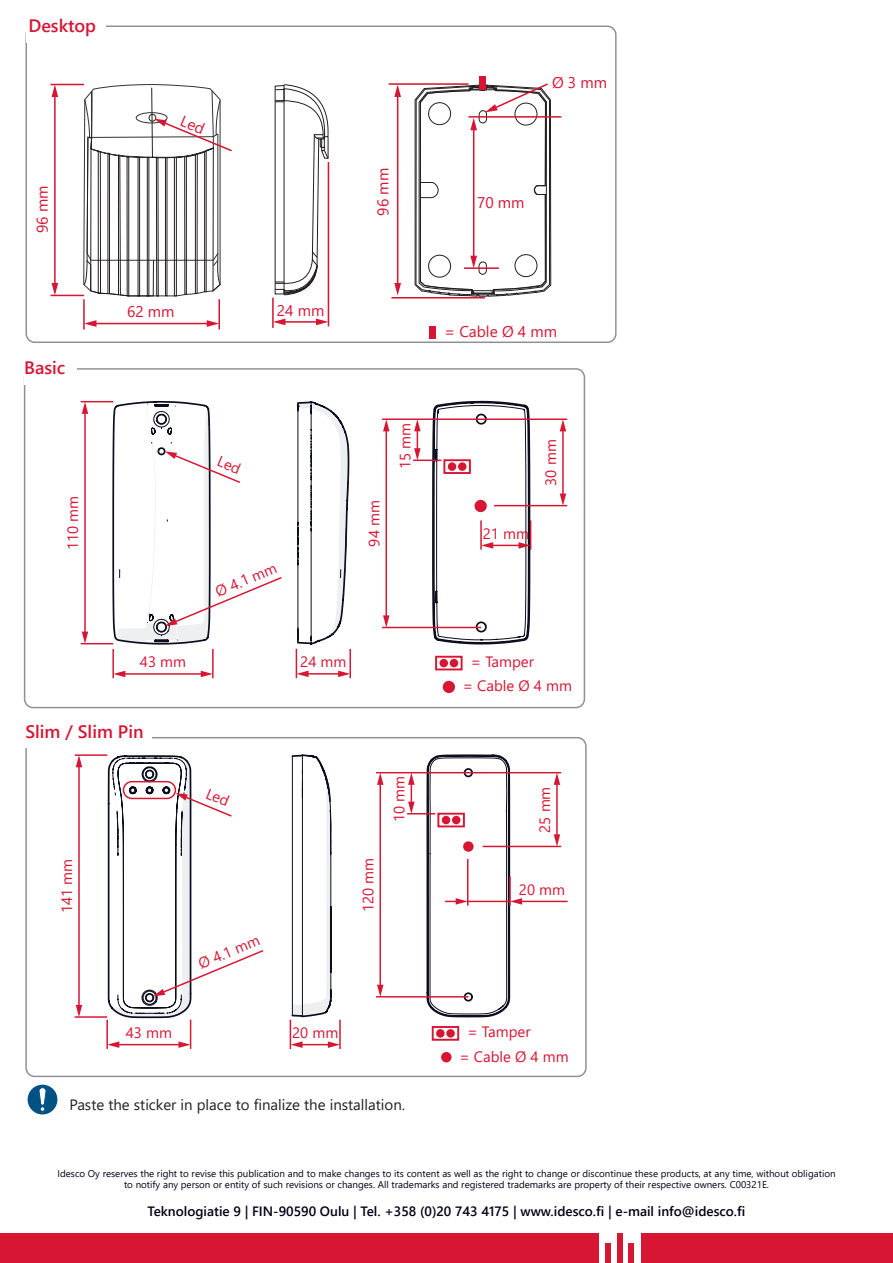
<style>
.page{position:relative;width:893px;height:1263px;background:#fff}
.page>*{position:absolute;margin:0;border:0;box-sizing:border-box;transform-origin:0 0}
.t1{font:600 18px "Segoe UI";color:#d71634}
.t2{font:15.45px "Segoe UI";color:#d71634}
.t3{font:15px/24.2px "Segoe UI";color:#d71634}
.t4{font:15px "Segoe UI";color:#231f20}
.t5{font:600 13.5px "Segoe UI";color:#000016}
.t6{font:9.75px "Segoe UI";color:#000016}
</style>
<div class="page">
<div style="left:28px;top:1085px;width:29px;height:29px;background:#005285;border-radius:50%"></div>
<div style="left:39px;top:1106px;width:7px;height:6px;border:1px solid #005285;border-radius:50%"></div>
<svg style="left:39px;top:1087px;width:7px;height:24px"></svg>
<hr style="left:81px;top:643px;width:32px;height:1px;background:#d71634">
<hr style="left:81px;top:401px;width:32px;height:1px;background:#d71634">
<hr style="left:84px;top:412px;width:2px;height:222px;background:#d71634">
<svg style="left:82px;top:632px;width:6px;height:11px"></svg>
<svg style="left:82px;top:402px;width:6px;height:12px"></svg>
<hr style="left:349px;top:649px;width:2px;height:29px;background:#d71634">
<hr style="left:382px;top:627px;width:99px;height:1px;background:#d71634">
<hr style="left:382px;top:418px;width:104px;height:2px;background:#d71634">
<hr style="left:386px;top:429px;width:1px;height:189px;background:#d71634">
<svg style="left:383px;top:615px;width:6px;height:12px"></svg>
<svg style="left:383px;top:420px;width:6px;height:11px"></svg>
<hr style="left:494px;top:505px;width:73px;height:1px;background:#d71634">
<hr style="left:486px;top:418px;width:81px;height:2px;background:#d71634">
<hr style="left:562px;top:429px;width:2px;height:67px;background:#d71634">
<svg style="left:560px;top:493px;width:6px;height:12px"></svg>
<svg style="left:560px;top:420px;width:6px;height:11px"></svg>
<svg style="left:413px;top:400px;width:118px;height:294px"></svg>
<div style="left:474px;top:500px;width:13px;height:12px;background:#d71634;border-radius:50%"></div>
<svg style="left:446px;top:462px;width:22px;height:9px"></svg>
<div style="left:443px;top:459px;width:28px;height:15px;border:2px solid #d71634"></div>
<div style="left:448px;top:462px;width:8px;height:9px;background:#d71634;border-radius:50%"></div>
<div style="left:458px;top:462px;width:8px;height:9px;background:#d71634;border-radius:50%"></div>
<svg style="left:438px;top:659px;width:22px;height:8px"></svg>
<div style="left:435px;top:656px;width:28px;height:14px;border:2px solid #d71634"></div>
<div style="left:439px;top:659px;width:9px;height:8px;background:#d71634;border-radius:50%"></div>
<div style="left:450px;top:659px;width:8px;height:8px;background:#d71634;border-radius:50%"></div>
<div style="left:443px;top:681px;width:12px;height:12px;background:#d71634;border-radius:50%"></div>
<div style="left:24px;top:368px;width:561px;height:340px;border:2px solid #8f9194;border-radius:9px"></div>
<hr style="left:190px;top:1019px;width:1px;height:30px;background:#d71634">
<hr style="left:106px;top:1020px;width:2px;height:29px;background:#d71634">
<hr style="left:117px;top:1044px;width:64px;height:1px;background:#d71634">
<svg style="left:178px;top:1041px;width:12px;height:7px"></svg>
<svg style="left:107px;top:1041px;width:12px;height:7px"></svg>
<svg style="left:290px;top:754px;width:51px;height:295px"></svg>
<hr style="left:376px;top:996px;width:92px;height:1px;background:#d71634">
<hr style="left:376px;top:772px;width:104px;height:1px;background:#d71634">
<hr style="left:379px;top:783px;width:2px;height:204px;background:#d71634">
<svg style="left:377px;top:985px;width:6px;height:12px"></svg>
<svg style="left:377px;top:773px;width:6px;height:12px"></svg>
<hr style="left:483px;top:846px;width:78px;height:1px;background:#d71634">
<hr style="left:480px;top:772px;width:81px;height:1px;background:#d71634">
<hr style="left:556px;top:783px;width:2px;height:53px;background:#d71634">
<svg style="left:554px;top:834px;width:6px;height:12px"></svg>
<svg style="left:554px;top:773px;width:6px;height:12px"></svg>
<hr style="left:520px;top:901px;width:48px;height:1px;background:#d71634">
<svg style="left:407px;top:754px;width:115px;height:277px"></svg>
<hr style="left:468px;top:901px;width:42px;height:1px;background:#d71634">
<div style="left:463px;top:841px;width:11px;height:11px;background:#d71634;border-radius:50%"></div>
<svg style="left:440px;top:816px;width:22px;height:8px"></svg>
<div style="left:437px;top:813px;width:28px;height:14px;border:2px solid #d71634"></div>
<div style="left:442px;top:816px;width:8px;height:8px;background:#d71634;border-radius:50%"></div>
<div style="left:452px;top:816px;width:8px;height:8px;background:#d71634;border-radius:50%"></div>
<svg style="left:435px;top:1029px;width:21px;height:9px"></svg>
<div style="left:432px;top:1026px;width:27px;height:15px;border:2px solid #d71634"></div>
<div style="left:436px;top:1029px;width:9px;height:8px;background:#d71634;border-radius:50%"></div>
<div style="left:446px;top:1029px;width:9px;height:8px;background:#d71634;border-radius:50%"></div>
<div style="left:441px;top:1052px;width:11px;height:10px;background:#d71634;border-radius:50%"></div>
<svg style="left:274px;top:84px;width:56px;height:212px"></svg>
<hr style="left:50px;top:295px;width:34px;height:1px;background:#d71634">
<hr style="left:50px;top:84px;width:34px;height:1px;background:#d71634">
<hr style="left:54px;top:95px;width:2px;height:190px;background:#d71634">
<svg style="left:52px;top:283px;width:6px;height:12px"></svg>
<svg style="left:52px;top:85px;width:6px;height:12px"></svg>
<hr style="left:328px;top:162px;width:1px;height:164px;background:#d71634">
<hr style="left:272px;top:298px;width:2px;height:30px;background:#d71634">
<hr style="left:283px;top:321px;width:35px;height:2px;background:#d71634">
<svg style="left:316px;top:319px;width:12px;height:6px"></svg>
<svg style="left:273px;top:319px;width:12px;height:6px"></svg>
<hr style="left:391px;top:297px;width:94px;height:1px;background:#d71634">
<hr style="left:389px;top:83px;width:80px;height:2px;background:#d71634">
<hr style="left:397px;top:95px;width:1px;height:190px;background:#d71634">
<svg style="left:394px;top:283px;width:7px;height:12px"></svg>
<svg style="left:394px;top:84px;width:7px;height:13px"></svg>
<hr style="left:469px;top:116px;width:92px;height:2px;background:#d71634">
<svg style="left:415px;top:82px;width:136px;height:215px"></svg>
<div style="left:480px;top:77px;width:6px;height:13px;background:#d71634"></div>
<div style="left:429px;top:326px;width:6px;height:12px;background:#d71634"></div>
<div style="left:0;top:1233px;width:893px;height:30px;background:#d71634"></div>
<div style="left:599px;top:1220px;width:41px;height:43px;background:#fff"></div>
<div style="left:628px;top:1243px;width:6px;height:20px;background:#d71634"></div>
<div style="left:617px;top:1233px;width:5px;height:30px;background:#d71634"></div>
<div style="left:605px;top:1243px;width:6px;height:20px;background:#d71634"></div>
<div style="left:26px;top:26px;width:591px;height:317px;border:2px solid #8f9194;border-radius:9px"></div>
<svg style="left:26px;top:26px;width:80px;height:17px"></svg>
<svg style="left:24px;top:368px;width:53px;height:17px"></svg>
<svg style="left:112px;top:369px;width:238px;height:310px"></svg>
<svg style="left:25px;top:737px;width:240px;height:296px"></svg>
<svg style="left:83px;top:83px;width:149px;height:247px"></svg>
<p class="t1" style="left:28px;top:9px;width:69px">Desktop</p>
<p class="t2" style="left:552px;top:68px;width:57px">Ø 3 mm</p>
<p class="t2" style="left:28px;top:233px;width:49px;rotate:-90deg">96 mm</p>
<p class="t2" style="left:368px;top:216px;width:49px;rotate:-90deg">96 mm</p>
<p class="t2" style="left:477px;top:188px;width:49px">70 mm</p>
<p class="t1" style="left:24px;top:350px;width:43px">Basic</p>
<p class="t3" style="left:60px;top:550px;width:56px;rotate:-90deg">110 mm</p>
<p class="t2" style="left:127px;top:296px;width:49px">62 mm</p>
<p class="t2" style="left:277px;top:296px;width:49px">24 mm</p>
<p class="t3" style="left:211px;top:579px;width:66px;rotate:-22deg">Ø 4.1 mm</p>
<p class="t3" style="left:361px;top:546px;width:48px;rotate:-90deg">94 mm</p>
<p class="t3" style="left:392px;top:469px;width:48px;rotate:-90deg">15 mm</p>
<p class="t2" style="left:445px;top:317px;width:114px">= Cable Ø 4 mm</p>
<p class="t3" style="left:483px;top:520px;width:48px">21 mm</p>
<p class="t3" style="left:537px;top:486px;width:48px;rotate:-90deg">30 mm</p>
<p class="t3" style="left:140px;top:648px;width:48px">43 mm</p>
<p class="t3" style="left:300px;top:648px;width:48px">24 mm</p>
<p class="t1" style="left:25px;top:715px;width:120px">Slim / Slim Pin</p>
<p class="t3" style="left:54px;top:913px;width:56px;rotate:-90deg">141 mm</p>
<p class="t3" style="left:194px;top:951px;width:66px;rotate:-22deg">Ø 4.1 mm</p>
<p class="t3" style="left:355px;top:912px;width:56px;rotate:-90deg">120 mm</p>
<p class="t3" style="left:463px;top:648px;width:111px;text-indent:8px">= Tamper<br>= Cable Ø 4 mm</p>
<p class="t3" style="left:386px;top:822px;width:48px;rotate:-90deg">10 mm</p>
<p class="t3" style="left:531px;top:833px;width:48px;rotate:-90deg">25 mm</p>
<p class="t3" style="left:519px;top:876px;width:48px">20 mm</p>
<p class="t3" style="left:126px;top:1019px;width:48px">43 mm</p>
<p class="t3" style="left:292px;top:1019px;width:48px">20 mm</p>
<p class="t3" style="left:459px;top:1018px;width:111px;text-indent:8px">= Tamper<br>= Cable Ø 4 mm</p>
<p class="t4" style="left:69px;top:1091px;width:337px">Paste the sticker in place to finalize the installation.</p>
<p class="t6" style="left:57px;top:1164px;width:780px">Idesco Oy reserves the right to revise this publication and to make changes to its content as well as the right to change or discontinue these products, at any time, without obligation</p>
<p class="t6" style="left:124px;top:1175px;width:647px">to notify any person or entity of such revisions or changes. All trademarks and registered trademarks are property of their respective owners. C00321E.</p>
<p class="t5" style="left:148px;top:1198px;width:599px">Teknologiatie 9 | FIN-90590 Oulu | Tel. +358 (0)20 743 4175 | www.idesco.fi | e-mail info@idesco.fi</p>
</div>
